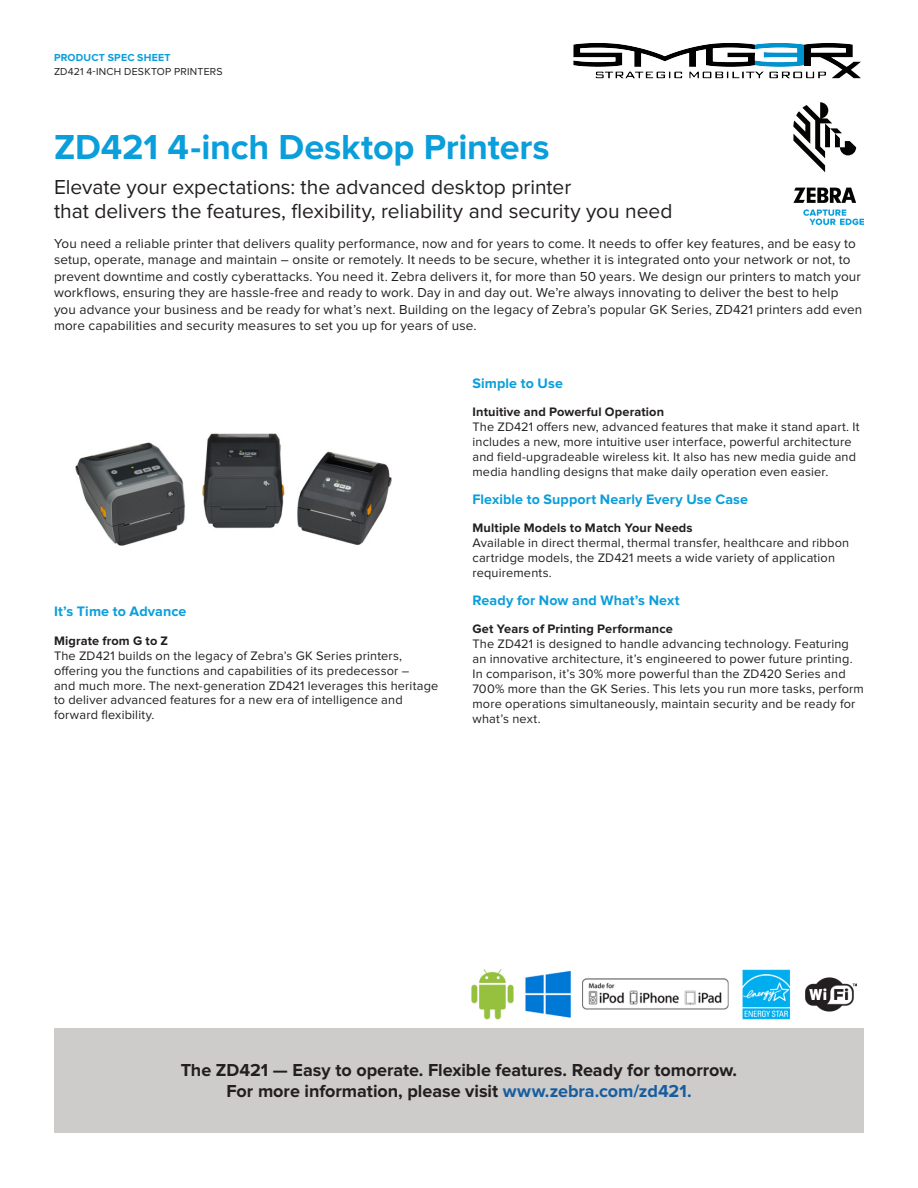
<style>
.page{position:relative;width:918px;height:1188px;background:#fff}
.page>*{position:absolute;margin:0;border:0;box-sizing:border-box;transform-origin:0 0}
.t1{font:700 36px "Proxima Nova";letter-spacing:-.005em;color:#0a9edb}
.t2{font:21px/24px "Proxima Nova";color:#231f20}
.t3{font:700 18px/21px "Proxima Nova";color:#231f20;text-align:center}
.Heading-2_Interior_B{font:700 14.25px "Proxima Nova";letter-spacing:.01em;color:#0a9edb}
.t4{font:13.5px/16.5px "Proxima Nova";letter-spacing:.01em;color:#231f20}
.Body{font:12.75px/15px "Proxima Nova";letter-spacing:.015em;color:#231f20}
.Heading-3_Interior_B{font:700 12.75px "Proxima Nova";letter-spacing:.01em;color:#231f20}
.t5{font:10.5px "Proxima Nova";letter-spacing:.025em;color:#231f20}
.t6{font:700 10.5px "Proxima Nova";letter-spacing:.02em;color:#0a9edb}
.s1{color:#175d9e}
</style>
<div class="page">
<div style="left:54px;top:1028px;width:810px;height:104px;background:#ceccca"></div>
<img style="left:471px;top:969px;width:386px;height:51px">
<img style="left:75px;top:433px;width:317px;height:113px">
<svg style="left:793px;top:102px;width:63px;height:70px"></svg>
<svg style="left:793px;top:188px;width:63px;height:15px"></svg>
<svg style="left:803px;top:209px;width:61px;height:16px"></svg>
<img style="left:573px;top:43px;width:288px;height:36px">
<p class="t6" style="left:54px;top:53px;width:118px">PRODUCT SPEC SHEET</p>
<p class="t5" style="left:54px;top:67px;width:170px">ZD421 4-INCH DESKTOP PRINTERS</p>
<h1 class="t1" style="left:54px;top:131px;width:497px">ZD421 4-inch Desktop Printers</h1>
<h2 class="t2" style="left:54px;top:176px;width:620px">Elevate your expectations: the advanced desktop printer<br>that delivers the features, flexibility, reliability and security you need</h2>
<p class="t4" style="left:54px;top:236px;width:810px">You need a reliable printer that delivers quality performance, now and for years to come. It needs to offer key features, and be easy to setup, operate, manage and maintain – onsite or remotely. It needs to be secure, whether it is integrated onto your network or not, to prevent downtime and costly cyberattacks. You need it. Zebra delivers it, for more than 50 years. We design our printers to match your workflows, ensuring they are hassle-free and ready to work. Day in and day out. We’re always innovating to deliver the best to help you advance your business and be ready for what’s next. Building on the legacy of Zebra’s popular GK Series, ZD421 printers add even more capabilities and security measures to set you up for years of use.</p>
<p class="Heading-2_Interior_B" style="left:54px;top:605px;width:134px">It’s Time to Advance</p>
<p class="Heading-3_Interior_B" style="left:54px;top:634px;width:116px">Migrate from G to Z</p>
<p class="Body" style="left:54px;top:648px;width:386px">The ZD421 builds on the legacy of Zebra’s GK Series printers, offering you the functions and capabilities of its predecessor –<br>and much more. The next-generation ZD421 leverages this heritage to deliver advanced features for a new era of intelligence and forward flexibility.</p>
<p class="Heading-2_Interior_B" style="left:472px;top:376px;width:92px">Simple to Use</p>
<p class="Heading-3_Interior_B" style="left:472px;top:406px;width:193px">Intuitive and Powerful Operation</p>
<p class="Body" style="left:472px;top:420px;width:389px">The ZD421 offers new, advanced features that make it stand apart. It includes a new, more intuitive user interface, powerful architecture and field-upgradeable wireless kit. It also has new media guide and media handling designs that make daily operation even easier.</p>
<p class="Heading-2_Interior_B" style="left:472px;top:492px;width:277px">Flexible to Support Nearly Every Use Case</p>
<p class="Heading-3_Interior_B" style="left:472px;top:522px;width:222px">Multiple Models to Match Your Needs</p>
<p class="Body" style="left:472px;top:536px;width:378px">Available in direct thermal, thermal transfer, healthcare and ribbon cartridge models, the ZD421 meets a wide variety of application requirements.</p>
<p class="Heading-2_Interior_B" style="left:472px;top:593px;width:209px">Ready for Now and What’s Next</p>
<p class="Heading-3_Interior_B" style="left:472px;top:623px;width:202px">Get Years of Printing Performance</p>
<p class="Body" style="left:472px;top:637px;width:393px">The ZD421 is designed to handle advancing technology. Featuring an innovative architecture, it’s engineered to power future printing.<br>In comparison, it’s 30% more powerful than the ZD420 Series and 700% more than the GK Series. This lets you run more tasks, perform more operations simultaneously, maintain security and be ready for what’s next.</p>
<h3 class="t3" style="left:181px;top:1060px;width:558px">The ZD421 — Easy to operate. Flexible features. Ready for tomorrow.<br>For more information, please visit <span class="s1">www.zebra.com/zd421.</span></h3>
</div>
